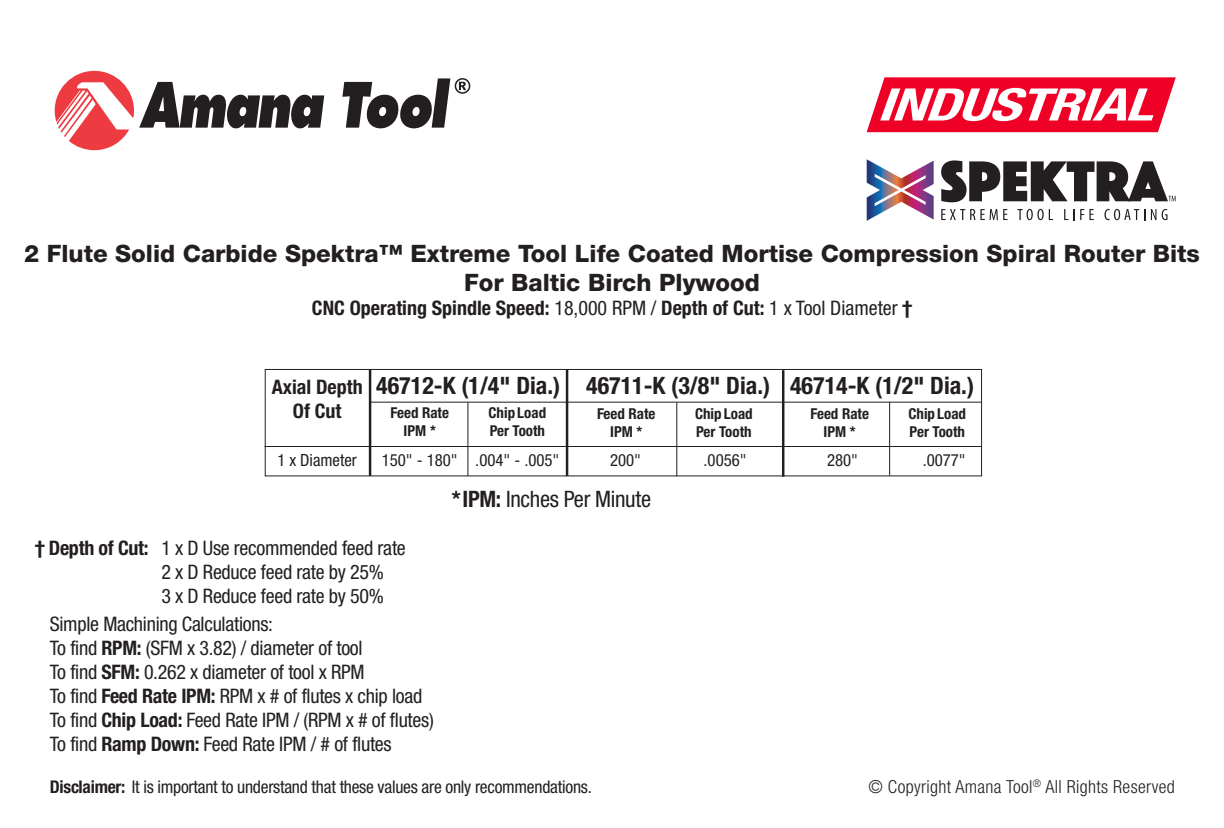
<style>
.page{position:relative;width:1224px;height:828px;background:#fff}
.page>*{position:absolute;margin:0;border:0;box-sizing:border-box;transform-origin:0 0}
.t1{font:italic 700 condensed 44.8px "Helvetica Neue";letter-spacing:-.025em;color:#fff;scale:1.35 1}
.t2{font:800 24px/28.8px "Helvetica Neue";color:#231f20;text-align:center}
.t3{font:700 condensed 24px "Helvetica Neue";color:#231f20}
.t4{font:condensed 22.6px "Helvetica Neue";letter-spacing:-.015em;color:#231f20}
.t5{font:condensed 20px/24px "Helvetica Neue";letter-spacing:-.015em;color:#231f20}
.t6{font:700 condensed 20px "Helvetica Neue";color:#231f20}
.t7{font:300 condensed 18px "Helvetica Neue";letter-spacing:.02em;color:#231f20}
.t8{font:condensed 17.4px "Helvetica Neue";letter-spacing:-.015em;color:#231f20}
.t9{font:condensed 16.8px "Helvetica Neue";color:#231f20}
.t10{font:700 condensed 15px "Helvetica Neue";color:#231f20}
.s1{font-weight:400}
.s2{font-size:20px}
.s3{font-weight:700}
</style>
<div class="page">
<svg style="left:867px;top:159px;width:67px;height:62px"></svg>
<svg style="left:941px;top:209px;width:67px;height:11px"></svg>
<svg style="left:1017px;top:209px;width:36px;height:11px"></svg>
<svg style="left:1064px;top:209px;width:30px;height:11px"></svg>
<svg style="left:1105px;top:209px;width:40px;height:11px"></svg>
<svg style="left:1151px;top:209px;width:16px;height:11px"></svg>
<svg style="left:941px;top:160px;width:235px;height:42px"></svg>
<svg style="left:342px;top:78px;width:128px;height:50px"></svg>
<svg style="left:55px;top:71px;width:269px;height:79px"></svg>
<svg style="left:867px;top:77px;width:309px;height:55px;background:#f01034"></svg>
<div style="left:265px;top:369px;width:717px;height:107px;border:1px solid #231f20"></div>
<hr style="left:369px;top:369px;width:2px;height:107px;background:#231f20">
<hr style="left:467px;top:402px;width:1px;height:74px;background:#231f20">
<hr style="left:370px;top:401px;width:612px;height:1px;background:#231f20">
<hr style="left:265px;top:446px;width:717px;height:1px;background:#231f20">
<hr style="left:566px;top:369px;width:2px;height:107px;background:#231f20">
<hr style="left:676px;top:402px;width:1px;height:74px;background:#231f20">
<hr style="left:782px;top:370px;width:2px;height:106px;background:#231f20">
<hr style="left:889px;top:402px;width:1px;height:73px;background:#231f20">
<h1 class="t1" style="left:877px;top:77px;width:206px">INDUSTRIAL</h1>
<p class="t2" style="left:24px;top:239px;width:1177px">2 Flute Solid Carbide Spektra™ Extreme Tool Life Coated Mortise Compression Spiral Router Bits<br>For Baltic Birch Plywood</p>
<p class="t6" style="left:312px;top:296px;width:602px">CNC Operating Spindle Speed: <span class="s1">18,000 RPM /</span> Depth of Cut: <span class="s1">1 x Tool Diameter</span> †</p>
<p class="t3" style="left:272px;top:371px;width:290px"><span class="s2">Axial Depth</span> 46712-K (1/4" Dia.)</p>
<p class="t6" style="left:293px;top:399px;width:50px">Of Cut</p>
<p class="t10" style="left:390px;top:403px;width:60px">Feed Rate</p>
<p class="t10" style="left:489px;top:403px;width:59px">Chip Load</p>
<p class="t10" style="left:404px;top:421px;width:34px">IPM *</p>
<p class="t10" style="left:490px;top:421px;width:57px">Per Tooth</p>
<p class="t9" style="left:277px;top:450px;width:81px">1 x Diameter</p>
<p class="t9" style="left:382px;top:450px;width:179px">150" - 180" .004" - .005"</p>
<p class="t3" style="left:586px;top:371px;width:390px">46711-K (3/8" Dia.) 46714-K (1/2" Dia.)</p>
<p class="t10" style="left:597px;top:404px;width:60px">Feed Rate</p>
<p class="t10" style="left:695px;top:404px;width:59px">Chip Load</p>
<p class="t10" style="left:610px;top:422px;width:34px">IPM *</p>
<p class="t10" style="left:696px;top:422px;width:57px">Per Tooth</p>
<p class="t10" style="left:810px;top:404px;width:60px">Feed Rate</p>
<p class="t10" style="left:909px;top:404px;width:59px">Chip Load</p>
<p class="t10" style="left:824px;top:422px;width:34px">IPM *</p>
<p class="t10" style="left:910px;top:422px;width:57px">Per Tooth</p>
<p class="t9" style="left:610px;top:450px;width:33px">200"</p>
<p class="t9" style="left:704px;top:450px;width:45px">.0056"</p>
<p class="t9" style="left:827px;top:450px;width:33px">280"</p>
<p class="t9" style="left:923px;top:450px;width:45px">.0077"</p>
<p class="t5" style="left:161px;top:535px;width:246px;text-indent:-126px"><span class="s3">† Depth of Cut:</span> 1 x D Use recommended feed rate<br>2 x D Reduce feed rate by 25%<br>3 x D Reduce feed rate by 50%</p>
<p class="t5" style="left:50px;top:612px;width:386px">Simple Machining Calculations:<br>To find <span class="s3">RPM:</span> (SFM x 3.82) / diameter of tool<br>To find <span class="s3">SFM:</span> 0.262 x diameter of tool x RPM<br>To find <span class="s3">Feed Rate IPM:</span> RPM x # of flutes x chip load To find <span class="s3">Chip Load:</span> Feed Rate IPM / (RPM x # of flutes)<br>To find <span class="s3">Ramp Down:</span> Feed Rate IPM / # of flutes</p>
<p class="t4" style="left:452px;top:486px;width:201px"><span class="s3">*IPM:</span> Inches Per Minute</p>
<p class="t8" style="left:50px;top:776px;width:544px"><span class="s3">Disclaimer:</span> It is important to understand that these values are only recommendations.</p>
<p class="t7" style="left:869px;top:776px;width:308px">© Copyright Amana Tool<sup>®</sup> All Rights Reserved</p>
</div>
